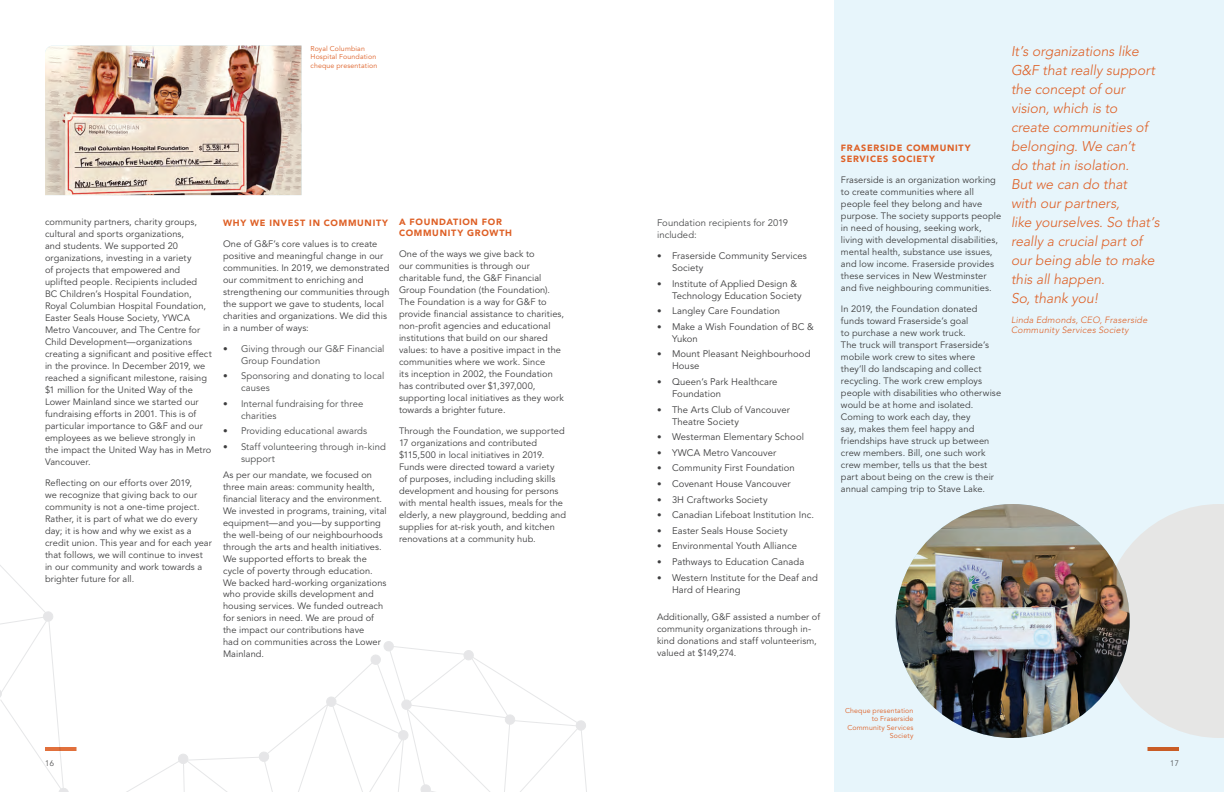
<style>
.page{position:relative;width:1224px;height:792px;background:#fff}
.page>*{position:absolute;margin:0;border:0;box-sizing:border-box;transform-origin:0 0}
.t1{font:italic 300 14px/19px "Avenir LT Std";letter-spacing:-.005em;color:#de6026}
.t2{font:9.5px/12px "Avenir LT Std";letter-spacing:.01em;color:#3e3e3f}
.t3{font:9.5px/12px "Avenir LT Std";letter-spacing:.01em;color:#4b4c4d}
.t4{font:9.2px/12px "Avenir LT Std";letter-spacing:.01em;color:#3e3e3f}
.t5{font:900 9px/10.8px "Avenir LT Std";letter-spacing:.08em;color:#de6026}
.t6{font:italic 300 9px/10.8px "Avenir LT Std";letter-spacing:.02em;color:#de6026}
.t7{font:300 8px "Avenir LT Std";color:#3e3e3f}
.t8{font:7px/8.4px "Avenir LT Std";letter-spacing:.02em;color:#de6026}
.s1{font-size:9.2px;color:#3e3e3f}
.s2{font-weight:900;font-size:9px}
</style>
<div class="page">
<div style="left:834px;top:0;width:390px;height:792px;background:#e7f5fb"></div>
<svg style="left:0;top:565px;width:587px;height:227px"></svg>
<svg style="left:1102px;top:504px;width:122px;height:234px"></svg>
<img style="left:896px;top:504px;width:234px;height:234px;border-radius:117px">
<img style="left:45px;top:46px;width:257px;height:149px">
<hr style="left:1148px;top:747px;width:31px;height:4px;background:#c95c25">
<hr style="left:45px;top:747px;width:31px;height:4px;background:#e1703c">
<p class="t8" style="left:310px;top:44px;width:68px">Royal Columbian<br>Hospital Foundation cheque presentation</p>
<p class="t4" style="left:45px;top:217px;width:168px">community partners, charity groups, cultural and sports organizations,<br>and students. We supported 20 organizations, investing in a variety<br>of projects that empowered and uplifted people. Recipients included BC Children’s Hospital Foundation, Royal Columbian Hospital Foundation, Easter Seals House Society, YWCA Metro Vancouver, and The Centre for Child Development—organizations creating a significant and positive effect in the province. In December 2019, we reached a significant milestone, raising $1 million for the United Way of the Lower Mainland since we started our fundraising efforts in 2001. This is of particular importance to G&amp;F and our employees as we believe strongly in<br>the impact the United Way has in Metro Vancouver.</p>
<p class="t4" style="left:45px;top:477px;width:168px">Reflecting on our efforts over 2019,<br>we recognize that giving back to our community is not a one-time project.<br>Rather, it is part of what we do every day; it is how and why we exist as a credit union. This year and for each year that follows, we will continue to invest in our community and work towards a brighter future for all.</p>
<p class="t5" style="left:223px;top:217px;width:167px">WHY WE INVEST IN COMMUNITY</p>
<p class="t4" style="left:223px;top:238px;width:168px">One of G&amp;F’s core values is to create positive and meaningful change in our communities. In 2019, we demonstrated our commitment to enriching and strengthening our communities through the support we gave to students, local charities and organizations. We did this in a number of ways:</p>
<p class="t3" style="left:241px;top:342px;width:145px;text-indent:-18px"><span class="s1">•</span> Giving through our G&amp;F Financial<br>Group Foundation</p>
<p class="t3" style="left:241px;top:370px;width:145px;text-indent:-18px"><span class="s1">•</span> Sponsoring and donating to local causes</p>
<p class="t3" style="left:241px;top:398px;width:124px;text-indent:-18px"><span class="s1">•</span> Internal fundraising for three charities</p>
<p class="t3" style="left:223px;top:425px;width:146px"><span class="s1">•</span> Providing educational awards</p>
<p class="t3" style="left:241px;top:441px;width:146px;text-indent:-18px"><span class="s1">•</span> Staff volunteering through in-kind support</p>
<p class="t4" style="left:223px;top:469px;width:165px">As per our mandate, we focused on three main areas: community health, financial literacy and the environment.<br>We invested in programs, training, vital equipment—and you—by supporting the well-being of our neighbourhoods through the arts and health initiatives.<br>We supported efforts to break the cycle of poverty through education.<br>We backed hard-working organizations who provide skills development and housing services. We funded outreach for seniors in need. We are proud of the impact our contributions have<br>had on communities across the Lower Mainland.</p>
<p class="t5" style="left:399px;top:217px;width:115px">A FOUNDATION FOR<br>COMMUNITY GROWTH</p>
<p class="t4" style="left:399px;top:248px;width:167px">One of the ways we give back to<br>our communities is through our charitable fund, the G&amp;F Financial Group Foundation (the Foundation).<br>The Foundation is a way for G&amp;F to provide financial assistance to charities, non-profit agencies and educational institutions that build on our shared values: to have a positive impact in the communities where we work. Since<br>its inception in 2002, the Foundation has contributed over $1,397,000, supporting local initiatives as they work towards a brighter future.</p>
<p class="t4" style="left:399px;top:425px;width:169px">Through the Foundation, we supported 17 organizations and contributed $115,500 in local initiatives in 2019.<br>Funds were directed toward a variety<br>of purposes, including including skills development and housing for persons with mental health issues, meals for the elderly, a new playground, bedding and supplies for at-risk youth, and kitchen renovations at a community hub.</p>
<p class="t3" style="left:657px;top:217px;width:133px">Foundation recipients for 2019 included:</p>
<p class="t2" style="left:672px;top:250px;width:136px;text-indent:-15px"><span class="s2">•</span> Fraserside Community Services<br>Society</p>
<p class="t2" style="left:672px;top:277px;width:131px;text-indent:-15px"><span class="s2">•</span> Institute of Applied Design &amp;<br>Technology Education Society</p>
<p class="t2" style="left:657px;top:305px;width:125px"><span class="s2">•</span> Langley Care Foundation</p>
<p class="t2" style="left:672px;top:321px;width:143px;text-indent:-15px"><span class="s2">•</span> Make a Wish Foundation of BC &amp;<br>Yukon</p>
<p class="t2" style="left:672px;top:348px;width:140px;text-indent:-15px"><span class="s2">•</span> Mount Pleasant Neighbourhood<br>House</p>
<p class="t2" style="left:672px;top:376px;width:107px;text-indent:-15px"><span class="s2">•</span> Queen’s Park Healthcare<br>Foundation</p>
<p class="t2" style="left:672px;top:403px;width:120px;text-indent:-15px"><span class="s2">•</span> The Arts Club of Vancouver<br>Theatre Society</p>
<p class="t2" style="left:657px;top:431px;width:149px"><span class="s2">•</span> Westerman Elementary School</p>
<p class="t2" style="left:657px;top:447px;width:121px"><span class="s2">•</span> YWCA Metro Vancouver</p>
<p class="t2" style="left:657px;top:462px;width:139px"><span class="s2">•</span> Community First Foundation</p>
<p class="t2" style="left:657px;top:478px;width:135px"><span class="s2">•</span> Covenant House Vancouver</p>
<p class="t2" style="left:657px;top:493px;width:112px"><span class="s2">•</span> 3H Craftworks Society</p>
<p class="t2" style="left:657px;top:509px;width:159px"><span class="s2">•</span> Canadian Lifeboat Institution Inc.</p>
<p class="t2" style="left:657px;top:525px;width:132px"><span class="s2">•</span> Easter Seals House Society</p>
<p class="t2" style="left:657px;top:540px;width:142px"><span class="s2">•</span> Environmental Youth Alliance</p>
<p class="t2" style="left:657px;top:556px;width:149px"><span class="s2">•</span> Pathways to Education Canada</p>
<p class="t2" style="left:672px;top:571px;width:147px;text-indent:-15px"><span class="s2">•</span> Western Institute for the Deaf and<br>Hard of Hearing</p>
<p class="t4" style="left:657px;top:611px;width:165px">Additionally, G&amp;F assisted a number of community organizations through in&shy;kind donations and staff volunteerism, valued at $149,274.</p>
<p class="t5" style="left:841px;top:142px;width:131px">FRASERSIDE COMMUNITY<br>SERVICES SOCIETY</p>
<p class="t4" style="left:841px;top:174px;width:162px">Fraserside is an organization working to create communities where all people feel they belong and have purpose. The society supports people in need of housing, seeking work, living with developmental disabilities, mental health, substance use issues, and low income. Fraserside provides these services in New Westminster and five neighbouring communities.</p>
<p class="t4" style="left:841px;top:303px;width:162px">In 2019, the Foundation donated funds toward Fraserside’s goal<br>to purchase a new work truck.<br>The truck will transport Fraserside’s mobile work crew to sites where they’ll do landscaping and collect recycling. The work crew employs people with disabilities who otherwise would be at home and isolated.<br>Coming to work each day, they<br>say, makes them feel happy and friendships have struck up between crew members. Bill, one such work crew member, tells us that the best part about being on the crew is their annual camping trip to Stave Lake.</p>
<p class="t1" style="left:1011px;top:41px;width:150px">It’s organizations like<br>G&amp;F that really support the concept of our vision, which is to<br>create communities of belonging. We can’t<br>do that in isolation.<br>But we can do that<br>with our partners,<br>like yourselves. So that’s really a crucial part of our being able to make this all happen.<br>So, thank you!</p>
<p class="t6" style="left:1011px;top:314px;width:138px">Linda Edmonds, CEO, Fraserside<br>Community Services Society</p>
<p class="t8" style="left:845px;top:706px;width:70px;text-align:right">Cheque presentation to Fraserside<br>Community Services<br>Society</p>
<p class="t7" style="left:45px;top:758px;width:10px">16</p>
<p class="t7" style="left:1170px;top:758px;width:10px">17</p>
</div>
